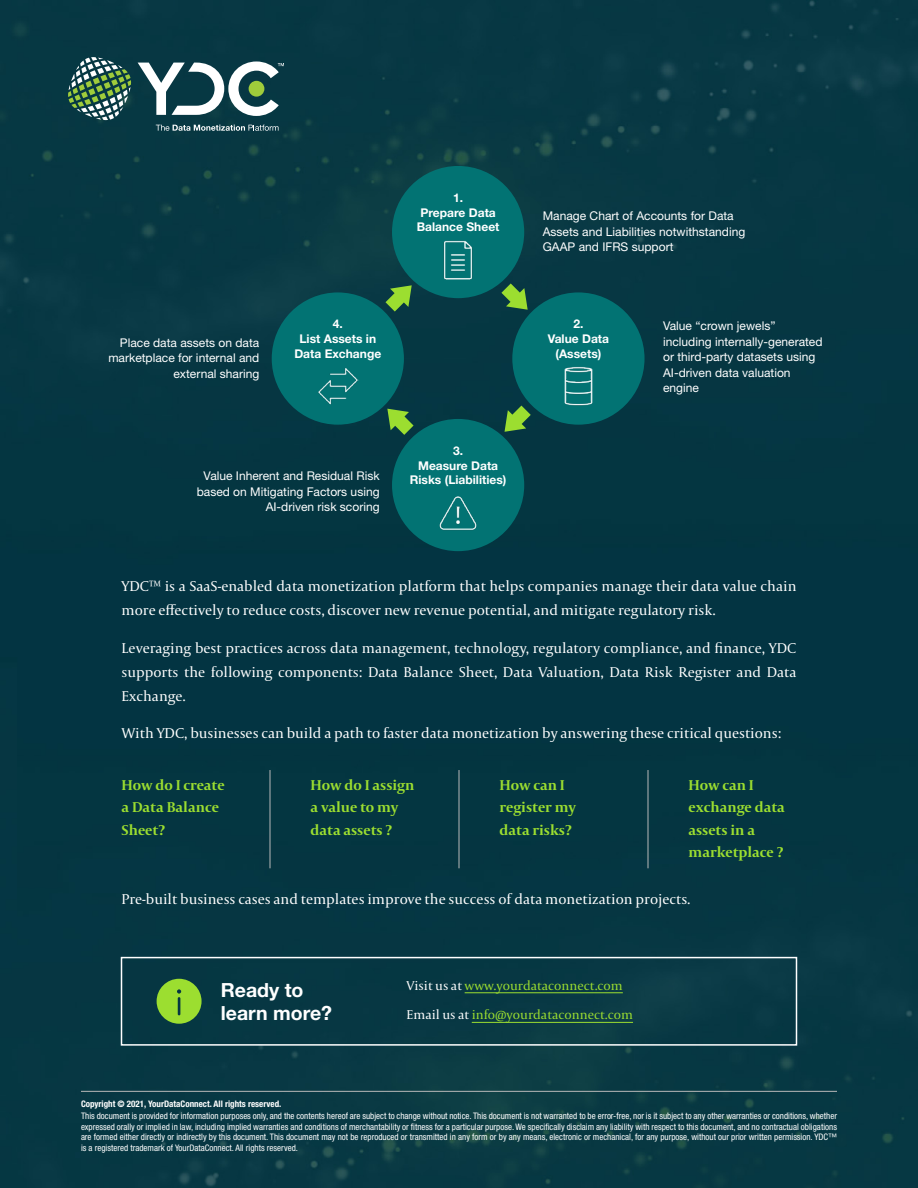
<style>
.page{position:relative;width:918px;height:1188px;background:#053642}
.page>*{position:absolute;margin:0;border:0;box-sizing:border-box;transform-origin:0 0}
.t1{font:700 19.5px/22.5px "Helvetica Neue";color:#fff}
.t2{font:15px/24px "Capitolium 2";color:#fff}
.t3{font:700 15px/22.5px "Capitolium 2";color:#9cde30}
.t4{font:13.5px "Capitolium 2";color:#9cde30}
.t5{font:12px/15.5px "Helvetica Neue";color:#fff}
.t6{font:700 12px/14.4px "Helvetica Neue";color:#fff;text-align:center}
.t7{font:condensed 9px/10.5px "Helvetica Neue";color:#fff;text-align:justify}
.t8{font:700 condensed 9px "Helvetica Neue";color:#fff}
.s1{color:#fff}
</style>
<div class="page">
<hr style="left:270px;top:770px;width:1px;height:98px;background:#b9b9b9">
<hr style="left:459px;top:770px;width:1px;height:98px;background:#b9b9b9">
<hr style="left:648px;top:770px;width:1px;height:98px;background:#b9b9b9">
<div style="left:121px;top:957px;width:676px;height:89px;border:2px solid #fff"></div>
<svg style="left:157px;top:979px;width:45px;height:45px;background:#76b434"></svg>
<hr style="left:472px;top:1022px;width:161px;height:1px;background:#9cde30">
<hr style="left:465px;top:992px;width:158px;height:1px;background:#9cde30">
<div style="left:392px;top:166px;width:132px;height:132px;background:#027373;border-radius:50%"></div>
<img style="left:443px;top:240px;width:30px;height:40px">
<div style="left:392px;top:419px;width:132px;height:132px;background:#027373;border-radius:50%"></div>
<img style="left:439px;top:496px;width:38px;height:34px">
<div style="left:272px;top:292px;width:132px;height:133px;background:#027373;border-radius:50%"></div>
<img style="left:318px;top:368px;width:41px;height:37px">
<div style="left:512px;top:292px;width:133px;height:133px;background:#027373;border-radius:50%"></div>
<img style="left:564px;top:366px;width:29px;height:40px">
<svg style="left:501px;top:283px;width:27px;height:27px"></svg>
<svg style="left:505px;top:406px;width:26px;height:26px"></svg>
<svg style="left:387px;top:409px;width:27px;height:26px"></svg>
<svg style="left:386px;top:285px;width:26px;height:27px"></svg>
<hr style="left:81px;top:1091px;width:756px;height:1px;background:#b9b9b9">
<svg style="left:156px;top:125px;width:123px;height:6px"></svg>
<svg style="left:68px;top:57px;width:63px;height:63px;background:#4a7262"></svg>
<svg style="left:138px;top:61px;width:146px;height:55px"></svg>
<h3 class="t6" style="left:453px;top:190px;width:12px">1.</h3>
<h3 class="t6" style="left:417px;top:205px;width:84px">Prepare Data<br>Balance Sheet</h3>
<h3 class="t5" style="left:543px;top:208px;width:204px">Manage Chart of Accounts for Data<br>Assets and Liabilities notwithstanding<br>GAAP and IFRS support</h3>
<h3 class="t5" style="left:108px;top:334px;width:152px;text-align:right">Place data assets on data marketplace for internal and external sharing</h3>
<h3 class="t6" style="left:333px;top:316px;width:12px">4.</h3>
<h3 class="t6" style="left:294px;top:331px;width:88px">List Assets in<br>Data Exchange</h3>
<h3 class="t6" style="left:573px;top:316px;width:12px">2.</h3>
<h3 class="t6" style="left:548px;top:331px;width:63px">Value Data (Assets)</h3>
<h3 class="t5" style="left:663px;top:318px;width:161px">Value “crown jewels” including internally-generated or third-party datasets using<br>AI-driven data valuation engine</h3>
<h3 class="t6" style="left:453px;top:443px;width:12px">3.</h3>
<h3 class="t5" style="left:197px;top:468px;width:184px;text-align:right">Value Inherent and Residual Risk based on Mitigating Factors using<br>AI-driven risk scoring</h3>
<h3 class="t6" style="left:410px;top:458px;width:98px">Measure Data<br>Risks (Liabilities)</h3>
<h2 class="t2" style="left:122px;top:574px;width:677px">YDC™ is a SaaS-enabled data monetization platform that helps companies manage their data value chain more effectively to reduce costs, discover new revenue potential, and mitigate regulatory risk.</h2>
<h2 class="t2" style="left:122px;top:635px;width:677px;text-align:justify">Leveraging best practices across data management, technology, regulatory compliance, and finance, YDC supports the following components: Data Balance Sheet, Data Valuation, Data Risk Register and Data Exchange.</h2>
<h2 class="t2" style="left:122px;top:721px;width:661px">With YDC, businesses can build a path to faster data monetization by answering these critical questions:</h2>
<h2 class="t3" style="left:122px;top:773px;width:105px">How do I create a Data Balance<br>Sheet?</h2>
<h2 class="t3" style="left:310px;top:773px;width:106px">How do I assign a value to my data assets ?</h2>
<h2 class="t3" style="left:500px;top:773px;width:78px">How can I register my data risks?</h2>
<h2 class="t3" style="left:689px;top:773px;width:98px">How can I exchange data assets in a marketplace ?</h2>
<h2 class="t2" style="left:122px;top:887px;width:571px">Pre-built business cases and templates improve the success of data monetization projects.</h2>
<h1 class="t1" style="left:221px;top:979px;width:113px">Ready to learn more?</h1>
<h3 class="t4" style="left:407px;top:976px;width:218px"><span class="s1">Visit us at</span> www.yourdataconnect.com</h3>
<h3 class="t4" style="left:407px;top:1006px;width:228px"><span class="s1">Email us at</span> info@yourdataconnect.com</h3>
<p class="t8" style="left:81px;top:1098px;width:202px">Copyright © 2021, YourDataConnect. All rights reserved.</p>
<p class="t7" style="left:81px;top:1111px;width:758px">This document is provided for information purposes only, and the contents hereof are subject to change without notice. This document is not warranted to be error-free, nor is it subject to any other warranties or conditions, whether expressed orally or implied in law, including implied warranties and conditions of merchantability or fitness for a particular purpose. We specifically disclaim any liability with respect to this document, and no contractual obligations are formed either directly or indirectly by this document. This document may not be reproduced or transmitted in any form or by any means, electronic or mechanical, for any purpose, without our prior written permission. YDC™ is a registered trademark of YourDataConnect. All rights reserved.</p>
</div>
